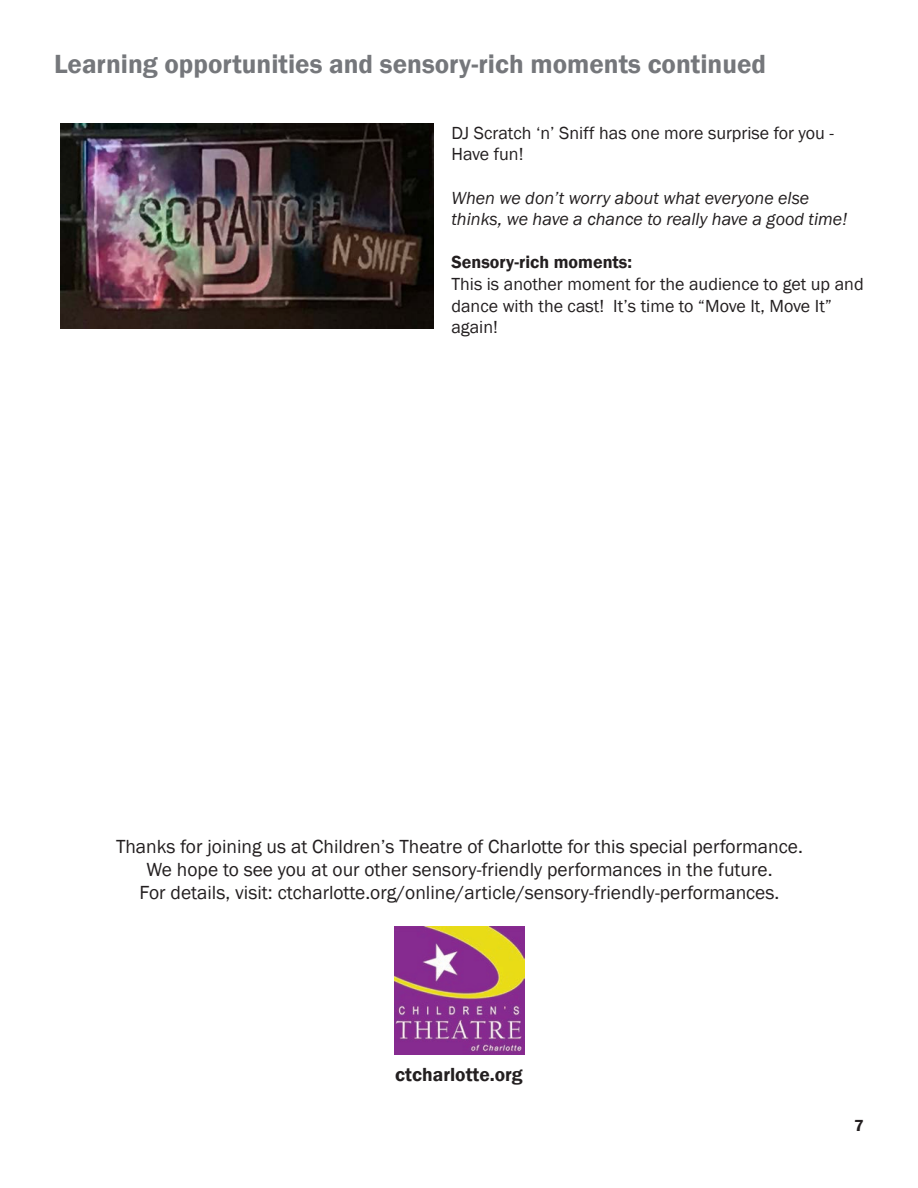
<style>
.page{position:relative;width:918px;height:1188px;background:#fff}
.page>*{position:absolute;margin:0;border:0;box-sizing:border-box;transform-origin:0 0}
.t1{font:600 27px "Franklin Gothic";color:#75777b}
.t2{font:19.5px "Franklin Gothic";color:#231f20}
.t3{font:600 19.5px "Franklin Gothic";color:#231f20}
.t4{font:18px/21.6px "Franklin Gothic";color:#231f20}
.t5{font:italic 18px/21.6px "Franklin Gothic";color:#231f20}
.t6{font:600 18px "Franklin Gothic";color:#231f20}
.t7{font:600 16.5px "Franklin Gothic";color:#231f20}
</style>
<div class="page">
<img style="left:60px;top:124px;width:374px;height:205px">
<img style="left:394px;top:926px;width:131px;height:128px">
<p class="t1" style="left:54px;top:47px;width:714px">Learning opportunities and sensory-rich moments continued</p>
<p class="t4" style="left:451px;top:122px;width:384px">DJ Scratch ‘n’ Sniff has one more surprise for you -<br>Have fun!</p>
<p class="t5" style="left:451px;top:187px;width:397px">When we don’t worry about what everyone else thinks, we have a chance to really have a good time!</p>
<p class="t6" style="left:451px;top:251px;width:182px">Sensory-rich moments:</p>
<p class="t4" style="left:451px;top:274px;width:414px">This is another moment for the audience to get up and dance with the cast! It’s time to “Move It, Move It” again!</p>
<p class="t2" style="left:116px;top:834px;width:688px">Thanks for joining us at Children’s Theatre of Charlotte for this special performance.</p>
<p class="t2" style="left:146px;top:857px;width:628px">We hope to see you at our other sensory-friendly performances in the future.</p>
<p class="t2" style="left:140px;top:881px;width:641px">For details, visit: ctcharlotte.org/online/article/sensory-friendly-performances.</p>
<p class="t3" style="left:395px;top:1062px;width:129px">ctcharlotte.org</p>
<p class="t7" style="left:854px;top:1115px;width:11px">7</p>
</div>
